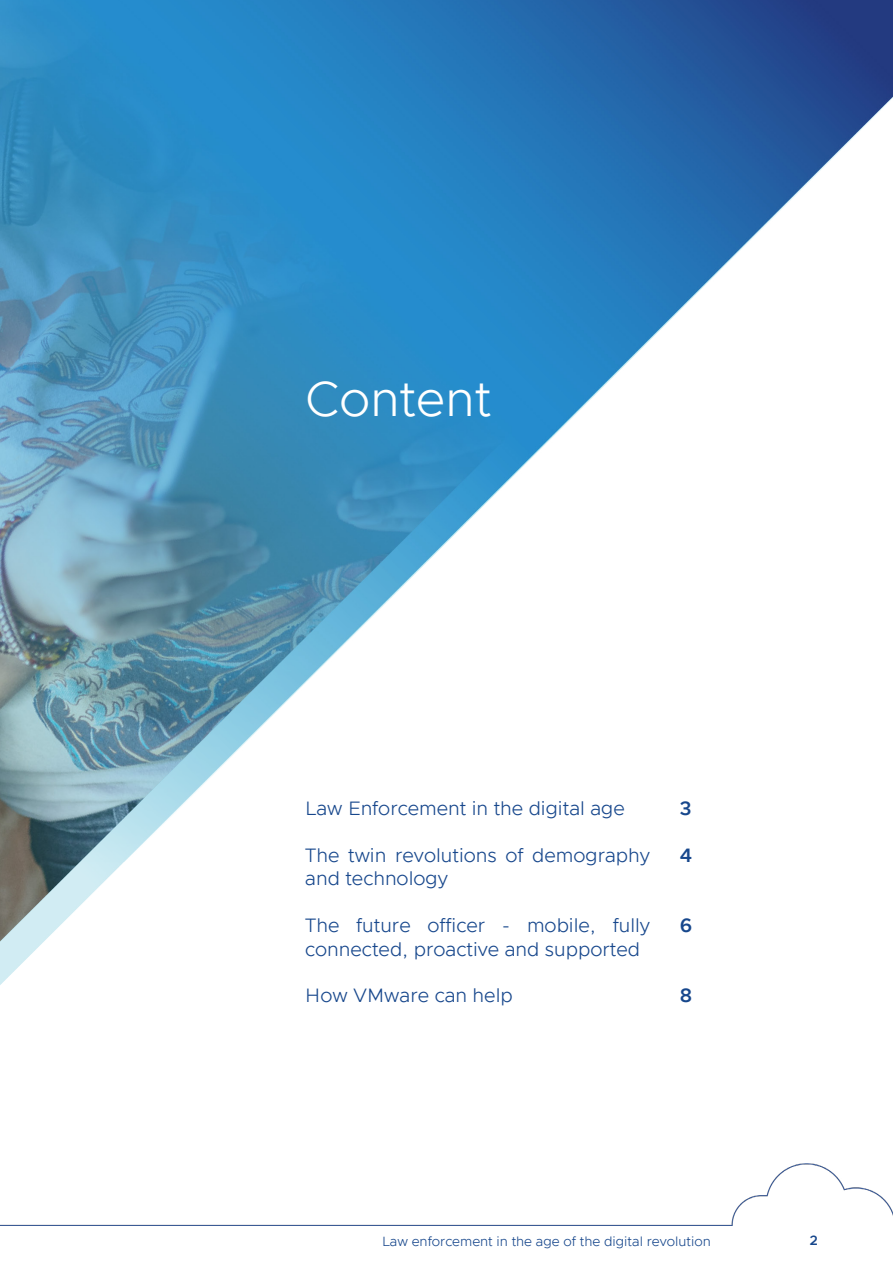
<style>
.page{position:relative;width:893px;height:1263px;background:#fff}
.page>*{position:absolute;margin:0;border:0;box-sizing:border-box;transform-origin:0 0}
.t1{font:300 49.5px "Metropolis";color:#fff}
.t2{font:300 19.5px/23.4px "Metropolis";color:#17478c}
.t3{font:600 19.5px "Metropolis";color:#17478c}
.t4{font:300 13.5px "Metropolis";color:#17478c}
.t5{font:600 13.5px "Metropolis";color:#17478c}
</style>
<div class="page">
<img style="left:0;top:1163px;width:893px;height:62px">
<img style="left:0;top:0;width:893px;height:985px">
<h1 class="t1" style="left:305px;top:368px;width:188px">Content</h1>
<p class="t2" style="left:305px;top:797px;width:321px">Law Enforcement in the digital age</p>
<p class="t2" style="left:305px;top:843px;width:346px">The twin revolutions of demography and technology</p>
<p class="t2" style="left:305px;top:914px;width:346px">The future officer - mobile, fully connected, proactive and supported</p>
<p class="t2" style="left:305px;top:984px;width:209px">How VMware can help</p>
<p class="t3" style="left:680px;top:796px;width:13px">3</p>
<p class="t3" style="left:680px;top:843px;width:14px">4</p>
<p class="t3" style="left:680px;top:913px;width:14px">6</p>
<p class="t3" style="left:680px;top:983px;width:14px">8</p>
<p class="t4" style="left:382px;top:1233px;width:330px">Law enforcement in the age of the digital revolution</p>
<p class="t5" style="left:810px;top:1232px;width:10px">2</p>
</div>
